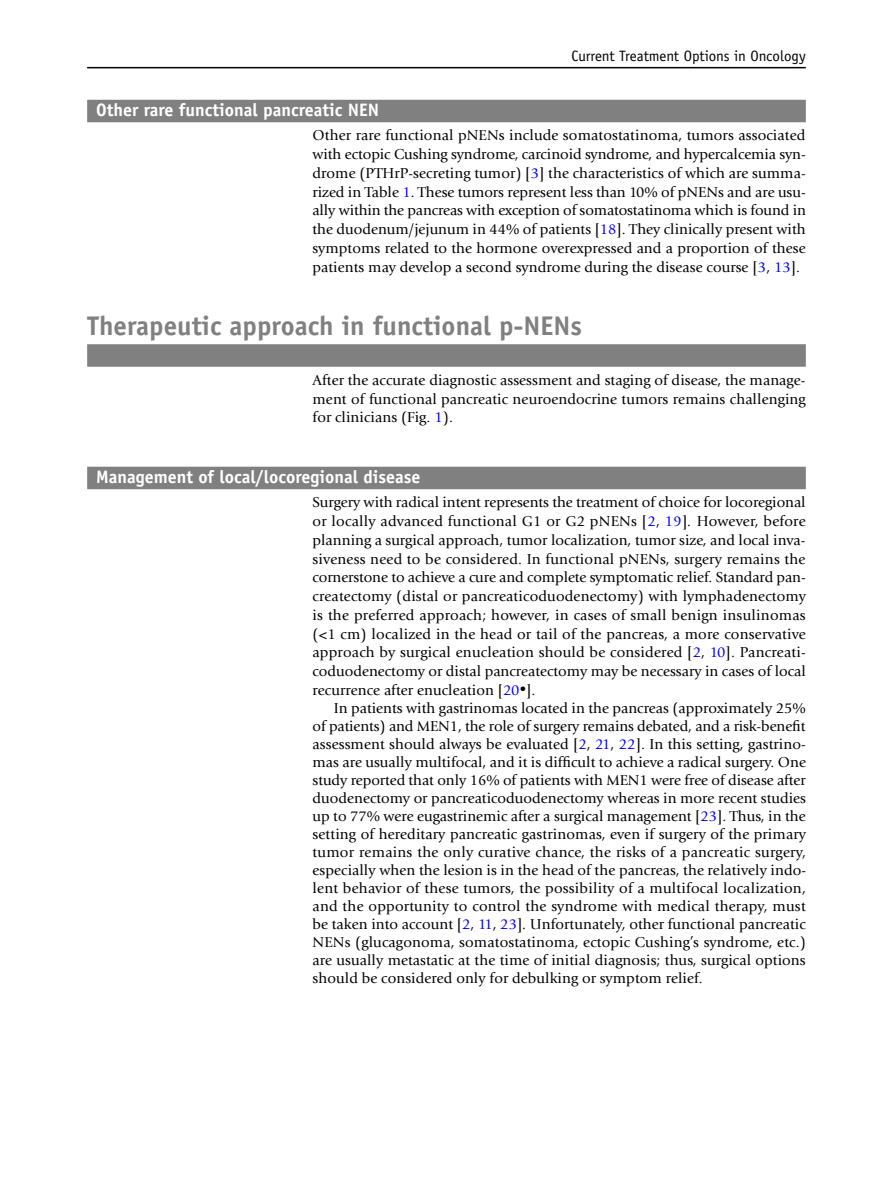
<style>
.page{position:relative;width:893px;height:1187px;background:#fff}
.page>*{position:absolute;margin:0;border:0;box-sizing:border-box;transform-origin:0 0}
.t1{font:700 27px "Officina Sans";color:#808080}
.t2{font:700 18px "Officina Sans";color:#fff}
.t3{font:15px/18.8px "Giovanni";letter-spacing:.005em;color:#000;text-align:justify}
.t4{font:15px "Officina Sans";color:#000}
.s1{color:#00f}
.s2{font-style:italic}
.s3{font-size:12.75px}
</style>
<div class="page">
<hr style="left:87px;top:67px;width:719px;height:1px;background:#000">
<div style="left:87px;top:100px;width:719px;height:22px;background:#808080"></div>
<div style="left:87px;top:344px;width:719px;height:23px;background:#808080"></div>
<div style="left:87px;top:466px;width:719px;height:23px;background:#808080"></div>
<p class="t4" style="left:571px;top:47px;width:236px">Current Treatment Options in Oncology</p>
<p class="t2" style="left:96px;top:99px;width:284px">Other rare functional pancreatic NEN</p>
<p class="t3" style="left:313px;top:126px;width:495px">Other rare functional pNENs include somatostatinoma, tumors associated with ectopic Cushing syndrome, carcinoid syndrome, and hypercalcemia syn&shy;drome (PTHrP-secreting tumor) [<span class="s1">3</span>] the characteristics of which are summa&shy;rized in Table <span class="s1">1</span>. These tumors represent less than 10% of pNENs and are usu&shy;ally within the pancreas with exception of somatostatinoma which is found in the duodenum/jejunum in 44% of patients [<span class="s1">18</span>]. They clinically present with symptoms related to the hormone overexpressed and a proportion of these patients may develop a second syndrome during the disease course [<span class="s1">3</span>, <span class="s1">13</span>].</p>
<h1 class="t1" style="left:87px;top:309px;width:496px">Therapeutic approach in functional p‑NENs</h1>
<p class="t3" style="left:313px;top:370px;width:495px">After the accurate diagnostic assessment and staging of disease, the manage&shy;ment of functional pancreatic neuroendocrine tumors remains challenging for clinicians (Fig. <span class="s1">1</span>).</p>
<p class="t2" style="left:96px;top:466px;width:326px">Management of local/locoregional disease</p>
<p class="t3" style="left:313px;top:493px;width:495px">Surgery with radical intent represents the treatment of choice for locoregional or locally advanced functional G1 or G2 pNENs [<span class="s1">2</span>, <span class="s1">19</span>]<span class="s2">.</span> However, before planning a surgical approach, tumor localization, tumor size, and local inva&shy;siveness need to be considered. In functional pNENs, surgery remains the cornerstone to achieve a cure and complete symptomatic relief. Standard pan&shy;createctomy (distal or pancreaticoduodenectomy) with lymphadenectomy is the preferred approach; however, in cases of small benign insulinomas (&lt;1 cm) localized in the head or tail of the pancreas, a more conservative approach by surgical enucleation should be considered [<span class="s1">2</span>, <span class="s1">10</span>]. Pancreati&shy;coduodenectomy or distal pancreatectomy may be necessary in cases of local recurrence after enucleation [<span class="s1">20</span><span class="s3">•</span>].</p>
<p class="t3" style="left:313px;top:699px;width:495px;line-height:18px;text-indent:21px">In patients with gastrinomas located in the pancreas (approximately 25% of patients) and MEN1, the role of surgery remains debated, and a risk-benefit assessment should always be evaluated [<span class="s1">2</span>, <span class="s1">21</span>, <span class="s1">22</span>]. In this setting, gastrino&shy;mas are usually multifocal, and it is difficult to achieve a radical surgery. One study reported that only 16% of patients with MEN1 were free of disease after duodenectomy or pancreaticoduodenectomy whereas in more recent studies up to 77% were eugastrinemic after a surgical management [<span class="s1">23</span>]. Thus, in the setting of hereditary pancreatic gastrinomas, even if surgery of the primary tumor remains the only curative chance, the risks of a pancreatic surgery, especially when the lesion is in the head of the pancreas, the relatively indo&shy;lent behavior of these tumors, the possibility of a multifocal localization, and the opportunity to control the syndrome with medical therapy, must be taken into account [<span class="s1">2</span>, <span class="s1">11</span>, <span class="s1">23</span>]<span class="s2">.</span> Unfortunately, other functional pancreatic NENs (glucagonoma, somatostatinoma, ectopic Cushing’s syndrome, etc.) are usually metastatic at the time of initial diagnosis; thus, surgical options should be considered only for debulking or symptom relief.</p>
</div>
